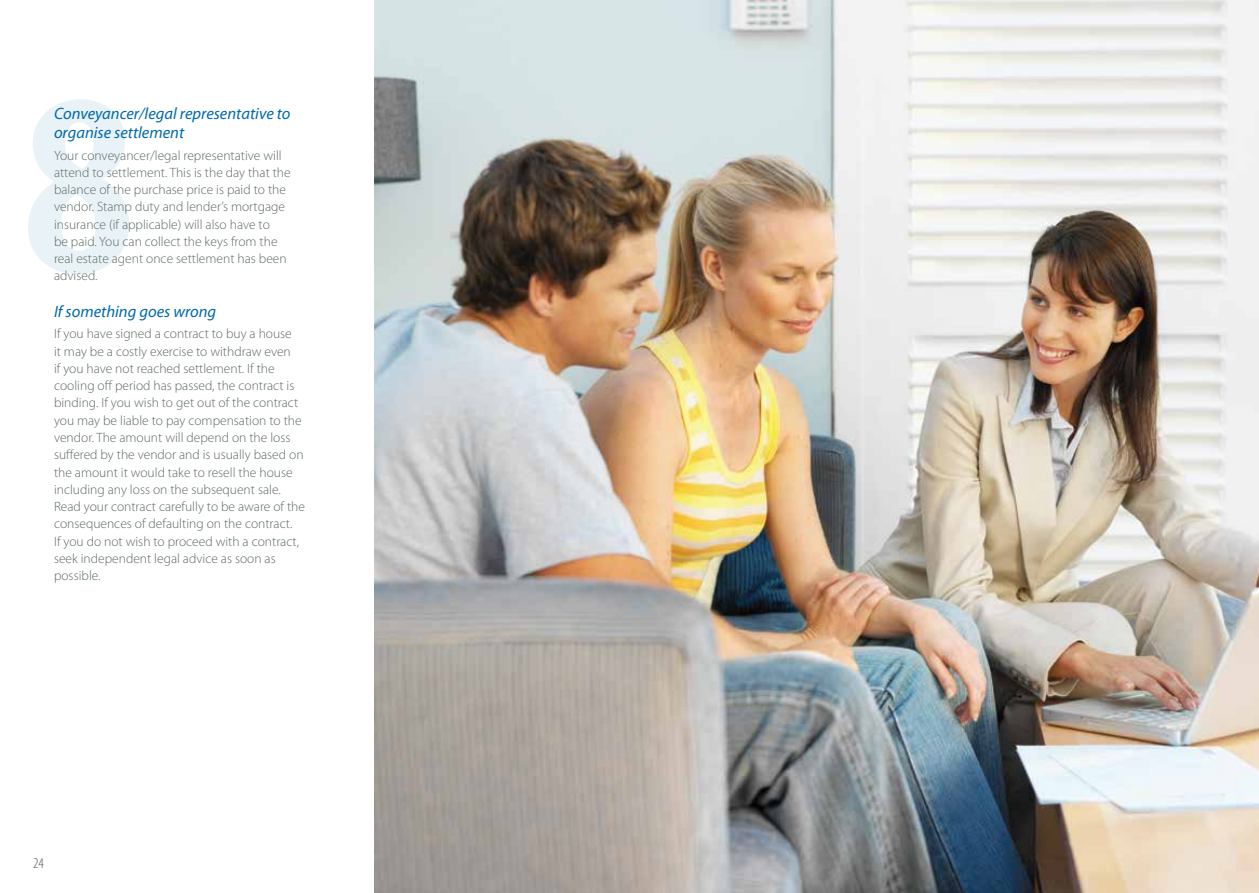
<style>
.page{position:relative;width:1259px;height:893px;background:#fff}
.page>*{position:absolute;margin:0;border:0;box-sizing:border-box;transform-origin:0 0}
.t1{font:700 condensed 262.35px "Myriad Pro";color:#157cb7}
.t2{font:italic 16.5px/19.5px "Myriad Pro";color:#0069aa}
.t3{font:300 condensed 15px "Myriad Pro";color:#58595b}
.t4{font:300 13.5px/17.2px "Myriad Pro";color:#5d6a63}
</style>
<div class="page">
<img style="left:374px;top:0;width:885px;height:893px">
<h1 class="t1" style="left:23px;top:21px;width:113px">8</h1>
<p class="t2" style="left:54px;top:103px;width:238px">Conveyancer/legal representative to organise settlement</p>
<p class="t4" style="left:54px;top:147px;width:238px">Your conveyancer/legal representative will attend to settlement. This is the day that the balance of the purchase price is paid to the vendor. Stamp duty and lender’s mortgage insurance (if applicable) will also have to<br>be paid. You can collect the keys from the real estate agent once settlement has been advised.</p>
<p class="t2" style="left:54px;top:301px;width:164px">If something goes wrong</p>
<p class="t4" style="left:54px;top:326px;width:252px">If you have signed a contract to buy a house<br>it may be a costly exercise to withdraw even<br>if you have not reached settlement. If the cooling off period has passed, the contract is binding. If you wish to get out of the contract you may be liable to pay compensation to the vendor. The amount will depend on the loss suffered by the vendor and is usually based on the amount it would take to resell the house including any loss on the subsequent sale.<br>Read your contract carefully to be aware of the consequences of defaulting on the contract.<br>If you do not wish to proceed with a contract, seek independent legal advice as soon as possible.</p>
<p class="t3" style="left:33px;top:855px;width:12px">24</p>
</div>
